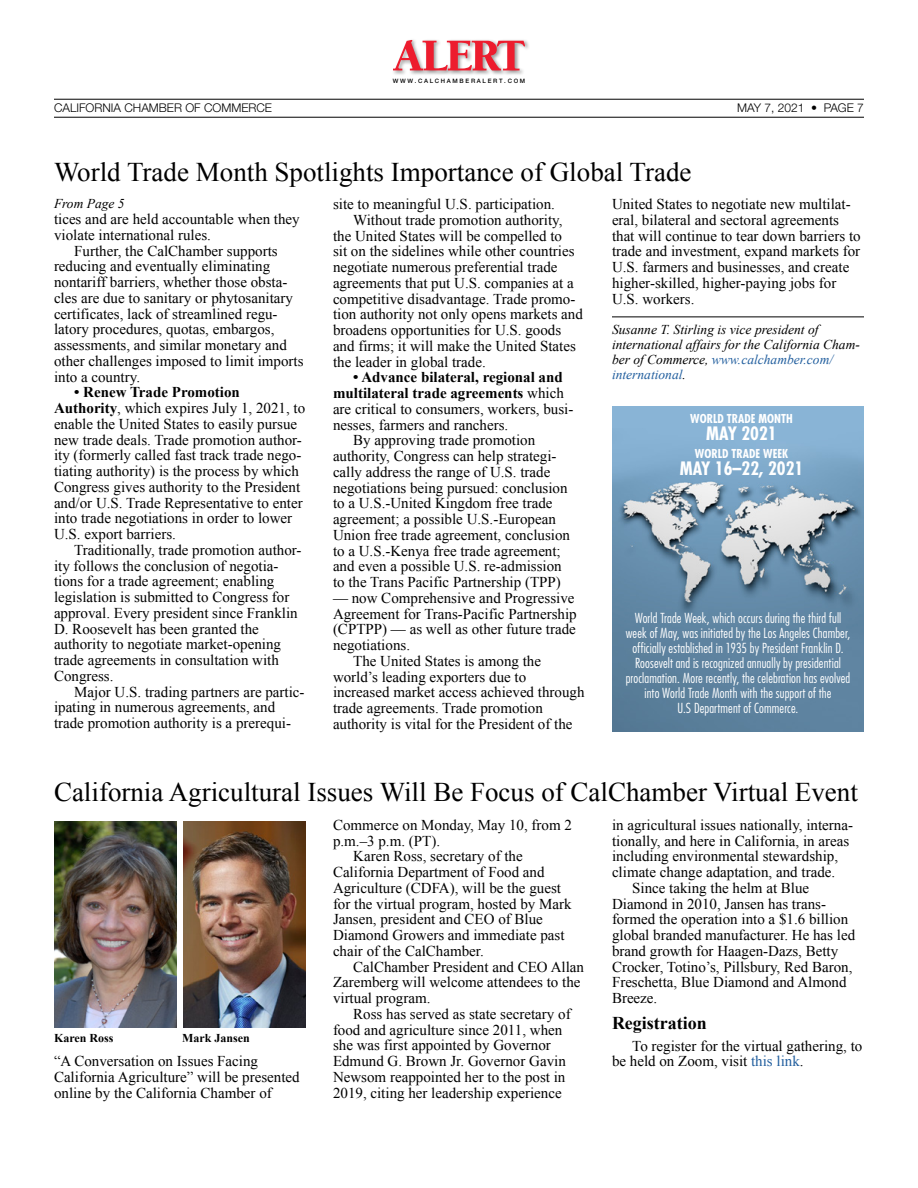
<style>
.page{position:relative;width:918px;height:1188px;background:#fff}
.page>*{position:absolute;margin:0;border:0;box-sizing:border-box;transform-origin:0 0}
.t1{font:27px "Times New Roman";color:#000}
.t2{font:700 condensed 18px "Futura";color:#fff}
.t3{font:700 18px "Times New Roman";color:#000}
.t4{font:15px/15.8px "Times New Roman";color:#000}
.t5{font:700 15px "Times New Roman";color:#000}
.t6{font:300 condensed 13.5px/15px "Futura";letter-spacing:.01em;color:#fff;text-align:center}
.t7{font:italic 13.5px/15px "Times New Roman";color:#000}
.t8{font:300 12px "Helvetica Neue";color:#000}
.t9{font:700 condensed 12px "Futura";color:#fff}
.t10{font:700 12px "Times New Roman";color:#000}
.t11{font:500 6px "Helvetica Neue";letter-spacing:.28em;color:#000}
.s1{color:#215e9e}
.s2{font-weight:400}
.s3{font-weight:700}
</style>
<div class="page">
<hr style="left:54px;top:99px;width:810px;height:1px;background:#000">
<hr style="left:54px;top:117px;width:810px;height:1px;background:#000">
<div style="left:391px;top:38px;width:139px;height:38px;background:#000;opacity:.4"></div>
<svg style="left:393px;top:40px;width:133px;height:30px"></svg>
<hr style="left:612px;top:317px;width:252px;height:1px;background:#000">
<img style="left:612px;top:406px;width:252px;height:325px">
<img style="left:183px;top:822px;width:123px;height:205px">
<img style="left:54px;top:822px;width:123px;height:205px">
<p class="t11" style="left:393px;top:77px;width:134px">WWW.CALCHAMBERALERT.COM</p>
<p class="t8" style="left:54px;top:101px;width:220px">CALIFORNIA CHAMBER OF COMMERCE</p>
<p class="t8" style="left:737px;top:101px;width:128px">MAY 7, 2021 • PAGE 7</p>
<h1 class="t1" style="left:54px;top:154px;width:639px">World Trade Month Spotlights Importance of Global Trade</h1>
<p class="t7" style="left:54px;top:196px;width:72px">From Page 5</p>
<p class="t4" style="left:612px;top:196px;width:250px">United States to negotiate new multilat&shy;eral, bilateral and sectoral agreements that will continue to tear down barriers to trade and investment, expand markets for U.S. farmers and businesses, and create higher-skilled, higher-paying jobs for U.S. workers.</p>
<p class="t7" style="left:612px;top:322px;width:249px">Susanne T. Stirling is vice president of international affairs for the California Cham&shy;ber of Commerce, <span class="s1">www.calchamber.com/ international</span>.</p>
<p class="t4" style="left:333px;top:196px;width:224px">site to meaningful U.S. participation.</p>
<p class="t4" style="left:353px;top:212px;width:211px">Without trade promotion authority,</p>
<p class="t4" style="left:333px;top:228px;width:231px">the United States will be compelled to</p>
<p class="t4" style="left:333px;top:243px;width:243px">sit on the sidelines while other countries</p>
<p class="t4" style="left:333px;top:259px;width:226px">negotiate numerous preferential trade</p>
<p class="t4" style="left:333px;top:275px;width:242px">agreements that put U.S. companies at a</p>
<p class="t4" style="left:333px;top:291px;width:244px">competitive disadvantage. Trade promo-</p>
<p class="t4" style="left:333px;top:306px;width:251px">tion authority not only opens markets and</p>
<p class="t4" style="left:333px;top:322px;width:230px">broadens opportunities for U.S. goods</p>
<p class="t4" style="left:333px;top:338px;width:244px">and firms; it will make the United States</p>
<p class="t4" style="left:333px;top:354px;width:154px">the leader in global trade.</p>
<p class="t5" style="left:353px;top:367px;width:211px">• Advance bilateral, regional and</p>
<p class="t5" style="left:333px;top:383px;width:232px">multilateral trade agreements <span class="s2">which</span></p>
<p class="t4" style="left:333px;top:401px;width:242px">are critical to consumers, workers, busi-</p>
<p class="t4" style="left:333px;top:417px;width:177px">nesses, farmers and ranchers.</p>
<p class="t4" style="left:353px;top:432px;width:184px">By approving trade promotion</p>
<p class="t4" style="left:333px;top:448px;width:225px">authority, Congress can help strategi-</p>
<p class="t4" style="left:333px;top:464px;width:219px">cally address the range of U.S. trade</p>
<p class="t4" style="left:333px;top:480px;width:236px">negotiations being pursued: conclusion</p>
<p class="t4" style="left:333px;top:495px;width:221px">to a U.S.-United Kingdom free trade</p>
<p class="t4" style="left:333px;top:511px;width:224px">agreement; a possible U.S.-European</p>
<p class="t4" style="left:333px;top:527px;width:239px">Union free trade agreement, conclusion</p>
<p class="t4" style="left:333px;top:543px;width:229px">to a U.S.-Kenya free trade agreement;</p>
<p class="t4" style="left:333px;top:558px;width:230px">and even a possible U.S. re-admission</p>
<p class="t4" style="left:333px;top:574px;width:229px">to the Trans Pacific Partnership (TPP)</p>
<p class="t4" style="left:333px;top:590px;width:243px">— now Comprehensive and Progressive</p>
<p class="t4" style="left:333px;top:606px;width:245px">Agreement for Trans-Pacific Partnership</p>
<p class="t4" style="left:333px;top:621px;width:244px">(CPTPP) — as well as other future trade</p>
<p class="t4" style="left:333px;top:637px;width:79px">negotiations.</p>
<p class="t4" style="left:353px;top:653px;width:189px">The United States is among the</p>
<p class="t4" style="left:333px;top:669px;width:195px">world’s leading exporters due to</p>
<p class="t4" style="left:333px;top:684px;width:253px">increased market access achieved through</p>
<p class="t4" style="left:333px;top:700px;width:211px">trade agreements. Trade promotion</p>
<p class="t4" style="left:333px;top:716px;width:241px">authority is vital for the President of the</p>
<p class="t4" style="left:54px;top:211px;width:247px">tices and are held accountable when they violate international rules.</p>
<p class="t4" style="left:54px;top:243px;width:251px;text-indent:20px">Further, the CalChamber supports reducing and eventually eliminating nontariff barriers, whether those obsta&shy;cles are due to sanitary or phytosanitary certificates, lack of streamlined regu&shy;latory procedures, quotas, embargos, assessments, and similar monetary and other challenges imposed to limit imports into a country.</p>
<p class="t4" style="left:54px;top:384px;width:253px;text-indent:20px"><span class="s3">• Renew Trade Promotion Authority</span>, which expires July 1, 2021, to enable the United States to easily pursue new trade deals. Trade promotion author&shy;ity (formerly called fast track trade nego&shy;tiating authority) is the process by which Congress gives authority to the President and/or U.S. Trade Representative to enter into trade negotiations in order to lower U.S. export barriers.</p>
<p class="t4" style="left:54px;top:542px;width:249px;text-indent:20px">Traditionally, trade promotion author&shy;ity follows the conclusion of negotia&shy;tions for a trade agreement; enabling legislation is submitted to Congress for approval. Every president since Franklin D. Roosevelt has been granted the authority to negotiate market-opening trade agreements in consultation with Congress.</p>
<p class="t4" style="left:54px;top:684px;width:252px;text-indent:20px">Major U.S. trading partners are partic&shy;ipating in numerous agreements, and trade promotion authority is a prerequi-</p>
<p class="t9" style="left:690px;top:411px;width:104px">WORLD TRADE MONTH</p>
<p class="t2" style="left:706px;top:423px;width:72px">MAY 2021</p>
<p class="t9" style="left:695px;top:446px;width:95px">WORLD TRADE WEEK</p>
<p class="t2" style="left:680px;top:457px;width:125px">MAY 16–22, 2021</p>
<p class="t6" style="left:626px;top:611px;width:226px">World Trade Week, which occurs during the third full week of May, was initiated by the Los Angeles Chamber, officially established in 1935 by President Franklin D.<br>Roosevelt and is recognized annually by presidential proclamation. More recently, the celebration has evolved into World Trade Month with the support of the<br>U.S Department of Commerce.</p>
<h1 class="t1" style="left:54px;top:773px;width:805px">California Agricultural Issues Will Be Focus of CalChamber Virtual Event</h1>
<p class="t10" style="left:54px;top:1029px;width:61px">Karen Ross</p>
<p class="t10" style="left:182px;top:1029px;width:69px">Mark Jansen</p>
<p class="t4" style="left:54px;top:1053px;width:247px">“A Conversation on Issues Facing<br>California Agriculture” will be presented online by the California Chamber of</p>
<p class="t4" style="left:333px;top:817px;width:240px">Commerce on Monday, May 10, from 2</p>
<p class="t4" style="left:333px;top:833px;width:109px">p.m.–3 p.m. (PT).</p>
<p class="t4" style="left:353px;top:848px;width:171px">Karen Ross, secretary of the</p>
<p class="t4" style="left:333px;top:864px;width:213px">California Department of Food and</p>
<p class="t4" style="left:333px;top:880px;width:230px">Agriculture (CDFA), will be the guest</p>
<p class="t4" style="left:333px;top:896px;width:240px">for the virtual program, hosted by Mark</p>
<p class="t4" style="left:333px;top:911px;width:211px">Jansen, president and CEO of Blue</p>
<p class="t4" style="left:333px;top:927px;width:233px">Diamond Growers and immediate past</p>
<p class="t4" style="left:333px;top:943px;width:152px">chair of the CalChamber.</p>
<p class="t4" style="left:353px;top:959px;width:232px">CalChamber President and CEO Allan</p>
<p class="t4" style="left:333px;top:974px;width:249px">Zaremberg will welcome attendees to the</p>
<p class="t4" style="left:333px;top:990px;width:99px">virtual program.</p>
<p class="t4" style="left:353px;top:1006px;width:219px">Ross has served as state secretary of</p>
<p class="t4" style="left:333px;top:1022px;width:231px">food and agriculture since 2011, when</p>
<p class="t4" style="left:333px;top:1037px;width:219px">she was first appointed by Governor</p>
<p class="t4" style="left:333px;top:1053px;width:234px">Edmund G. Brown Jr. Governor Gavin</p>
<p class="t4" style="left:333px;top:1069px;width:234px">Newsom reappointed her to the post in</p>
<p class="t4" style="left:333px;top:1085px;width:230px">2019, citing her leadership experience</p>
<p class="t4" style="left:612px;top:817px;width:243px">in agricultural issues nationally, interna-</p>
<p class="t4" style="left:612px;top:833px;width:239px">tionally, and here in California, in areas</p>
<p class="t4" style="left:612px;top:848px;width:228px">including environmental stewardship,</p>
<p class="t4" style="left:612px;top:864px;width:225px">climate change adaptation, and trade.</p>
<p class="t4" style="left:632px;top:880px;width:179px">Since taking the helm at Blue</p>
<p class="t4" style="left:612px;top:896px;width:216px">Diamond in 2010, Jansen has trans-</p>
<p class="t4" style="left:612px;top:911px;width:238px">formed the operation into a $1.6 billion</p>
<p class="t4" style="left:612px;top:927px;width:245px">global branded manufacturer. He has led</p>
<p class="t4" style="left:612px;top:943px;width:228px">brand growth for Haagen-Dazs, Betty</p>
<p class="t4" style="left:612px;top:959px;width:242px">Crocker, Totino’s, Pillsbury, Red Baron,</p>
<p class="t4" style="left:612px;top:974px;width:236px">Freschetta, Blue Diamond and Almond</p>
<p class="t4" style="left:612px;top:990px;width:47px">Breeze.</p>
<p class="t3" style="left:612px;top:1010px;width:96px">Registration</p>
<p class="t4" style="left:612px;top:1037px;width:252px;text-indent:20px">To register for the virtual gathering, to be held on Zoom, visit <span class="s1">this link</span>.</p>
</div>
